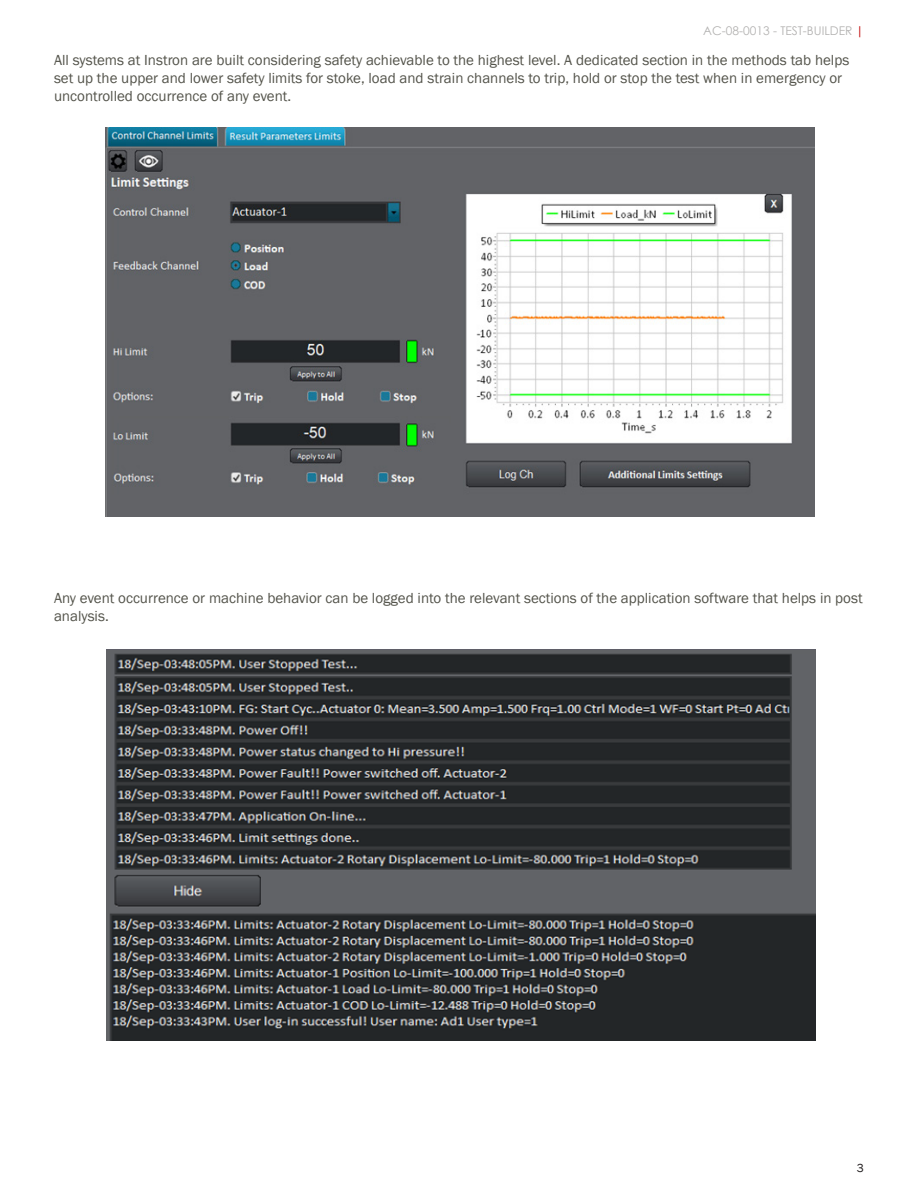
<style>
.page{position:relative;width:918px;height:1188px;background:#fff}
.page>*{position:absolute;margin:0;border:0;box-sizing:border-box;transform-origin:0 0}
.t1{font:15px/18px "Franklin Gothic";color:#53534a}
.t2{font:12px "Century Gothic";color:#b3b2b1}
.t3{font:12px "Franklin Gothic";color:#231f20}
.s1{color:#c00000}
</style>
<div class="page">
<img style="left:105px;top:127px;width:710px;height:390px">
<img style="left:106px;top:649px;width:710px;height:391px">
<p class="t2" style="left:703px;top:22px;width:162px">AC-08-0013 - TEST-BUILDER <span class="s1">|</span></p>
<p class="t1" style="left:54px;top:51px;width:797px">All systems at Instron are built considering safety achievable to the highest level. A dedicated section in the methods tab helps set up the upper and lower safety limits for stoke, load and strain channels to trip, hold or stop the test when in emergency or uncontrolled occurrence of any event.</p>
<p class="t1" style="left:54px;top:589px;width:810px">Any event occurrence or machine behavior can be logged into the relevant sections of the application software that helps in post analysis.</p>
<p class="t3" style="left:857px;top:1161px;width:9px">3</p>
</div>
